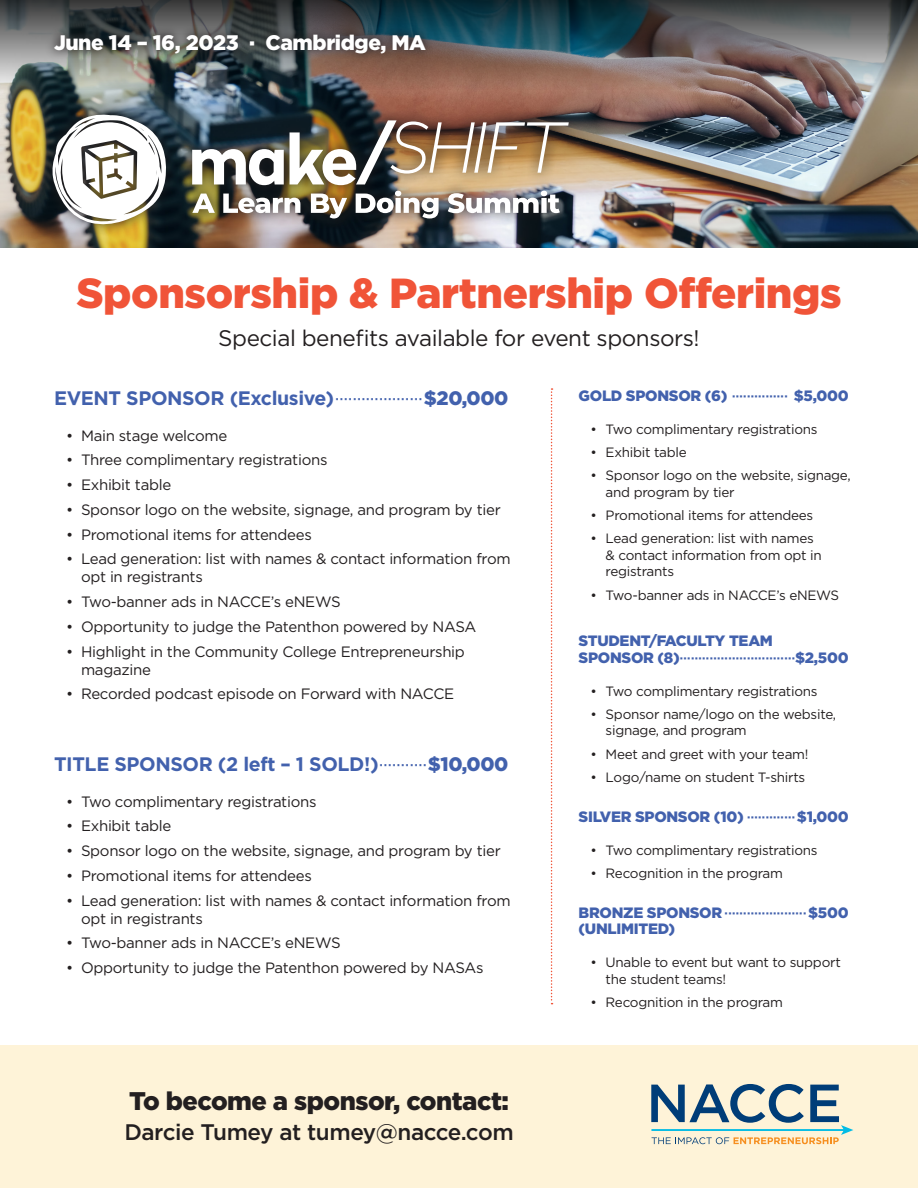
<style>
.page{position:relative;width:918px;height:1188px;background:#fff}
.page>*{position:absolute;margin:0;border:0;box-sizing:border-box;transform-origin:0 0}
.t1{font:900 42px "Gotham";letter-spacing:-.01em;color:#f05438}
.t2{font:900 25.5px "Gotham";letter-spacing:-.02em;color:#231f20}
.t3{font:22.5px "Gotham";letter-spacing:-.02em;color:#231f20}
.t4{font:500 22.5px "Gotham";letter-spacing:-.02em;color:#231f20}
.t5{font:900 21px "Gotham";letter-spacing:-.02em;color:#fff}
.t6{font:700 19.5px "Gotham";letter-spacing:-.02em;color:#4261ad}
.t7{font:15px/18px "Gotham";letter-spacing:-.02em;color:#231f20}
.t8{font:900 15px/16.5px "Gotham";letter-spacing:-.02em;color:#4261ad}
.t9{font:13.5px/16.5px "Gotham";letter-spacing:-.02em;color:#231f20}
.s1{font-weight:400}
.s2{font-weight:900}
.s3{font-weight:500}
</style>
<div class="page">
<img style="left:0;top:90px;width:918px;height:157px">
<img style="left:0;top:0;width:918px;height:90px">
<div style="left:0;top:1045px;width:918px;height:143px;background:#fef3d8"></div>
<svg style="left:651px;top:1084px;width:202px;height:60px"></svg>
<svg style="left:551px;top:388px;width:2px;height:616px"></svg>
<svg style="left:45px;top:25px;width:390px;height:37px;background:#4f5050"></svg>
<img style="left:40px;top:102px;width:540px;height:135px">
<svg style="left:52px;top:114px;width:115px;height:111px"></svg>
<svg style="left:192px;top:149px;width:92px;height:36px"></svg>
<img style="left:290px;top:120px;width:279px;height:65px">
<svg style="left:192px;top:194px;width:23px;height:19px"></svg>
<svg style="left:223px;top:194px;width:77px;height:19px"></svg>
<svg style="left:311px;top:194px;width:36px;height:24px"></svg>
<svg style="left:356px;top:191px;width:83px;height:27px"></svg>
<svg style="left:448px;top:191px;width:112px;height:22px"></svg>
<p class="t5" style="left:54px;top:30px;width:373px">June 14 – 16, 2023 · Cambridge, MA</p>
<p class="t1" style="left:76px;top:269px;width:767px">Sponsorship &amp; Partnership Offerings</p>
<p class="t3" style="left:218px;top:326px;width:483px">Special benefits available for event sponsors!</p>
<p class="t6" style="left:54px;top:386px;width:456px">EVENT SPONSOR (Exclusive)<span class="s1">····················</span><span class="s2">$20,000</span></p>
<p class="t7" style="left:66px;top:426px;width:163px">• Main stage welcome</p>
<p class="t7" style="left:66px;top:451px;width:263px">• Three complimentary registrations</p>
<p class="t7" style="left:66px;top:476px;width:107px">• Exhibit table</p>
<p class="t7" style="left:66px;top:500px;width:436px">• Sponsor logo on the website, signage, and program by tier</p>
<p class="t7" style="left:66px;top:525px;width:247px">• Promotional items for attendees</p>
<p class="t7" style="left:81px;top:550px;width:431px;text-indent:-15px">• Lead generation: list with names &amp; contact information from opt in registrants</p>
<p class="t7" style="left:66px;top:593px;width:276px">• Two-banner ads in NACCE’s eNEWS</p>
<p class="t7" style="left:66px;top:617px;width:412px">• Opportunity to judge the Patenthon powered by NASA</p>
<p class="t7" style="left:81px;top:642px;width:385px;text-indent:-15px">• Highlight in the Community College Entrepreneurship magazine</p>
<p class="t7" style="left:66px;top:685px;width:390px">• Recorded podcast episode on Forward with NACCE</p>
<p class="t6" style="left:54px;top:752px;width:456px">TITLE SPONSOR (2 left – 1 SOLD!)<span class="s1">···········</span><span class="s2">$10,000</span></p>
<p class="t7" style="left:66px;top:792px;width:252px">• Two complimentary registrations</p>
<p class="t7" style="left:66px;top:817px;width:107px">• Exhibit table</p>
<p class="t7" style="left:66px;top:842px;width:436px">• Sponsor logo on the website, signage, and program by tier</p>
<p class="t7" style="left:66px;top:866px;width:247px">• Promotional items for attendees</p>
<p class="t7" style="left:81px;top:891px;width:431px;text-indent:-15px">• Lead generation: list with names &amp; contact information from opt in registrants</p>
<p class="t7" style="left:66px;top:934px;width:276px">• Two-banner ads in NACCE’s eNEWS</p>
<p class="t7" style="left:66px;top:959px;width:419px">• Opportunity to judge the Patenthon powered by NASAs</p>
<p class="t2" style="left:129px;top:1087px;width:382px">To become a sponsor, contact:</p>
<p class="t4" style="left:124px;top:1120px;width:391px">Darcie Tumey at tumey@nacce.com</p>
<p class="t8" style="left:579px;top:387px;width:272px">GOLD SPONSOR (6) <span class="s3">···············</span> $5,000</p>
<p class="t9" style="left:591px;top:421px;width:228px">• Two complimentary registrations</p>
<p class="t9" style="left:591px;top:444px;width:98px">• Exhibit table</p>
<p class="t9" style="left:606px;top:467px;width:247px;text-indent:-15px">• Sponsor logo on the website, signage, and program by tier</p>
<p class="t9" style="left:591px;top:507px;width:224px">• Promotional items for attendees</p>
<p class="t9" style="left:606px;top:530px;width:218px;text-indent:-15px">• Lead generation: list with names &amp; contact information from opt in registrants</p>
<p class="t9" style="left:591px;top:586px;width:250px">• Two-banner ads in NACCE’s eNEWS</p>
<p class="t8" style="left:579px;top:632px;width:272px">STUDENT/FACULTY TEAM<br>SPONSOR (8)<span class="s3">·······························</span>$2,500</p>
<p class="t9" style="left:591px;top:682px;width:228px">• Two complimentary registrations</p>
<p class="t9" style="left:606px;top:706px;width:232px;text-indent:-15px">• Sponsor name/logo on the website, signage, and program</p>
<p class="t9" style="left:591px;top:745px;width:219px">• Meet and greet with your team!</p>
<p class="t9" style="left:591px;top:769px;width:216px">• Logo/name on student T-shirts</p>
<p class="t8" style="left:579px;top:808px;width:272px">SILVER SPONSOR (10) <span class="s3">·············</span>$1,000</p>
<p class="t9" style="left:591px;top:841px;width:228px">• Two complimentary registrations</p>
<p class="t9" style="left:591px;top:865px;width:194px">• Recognition in the program</p>
<p class="t8" style="left:579px;top:904px;width:272px">BRONZE SPONSOR <span class="s3">······················</span>$500 (UNLIMITED)</p>
<p class="t9" style="left:606px;top:954px;width:237px;text-indent:-15px">• Unable to event but want to support the student teams!</p>
<p class="t9" style="left:591px;top:994px;width:194px">• Recognition in the program</p>
</div>
